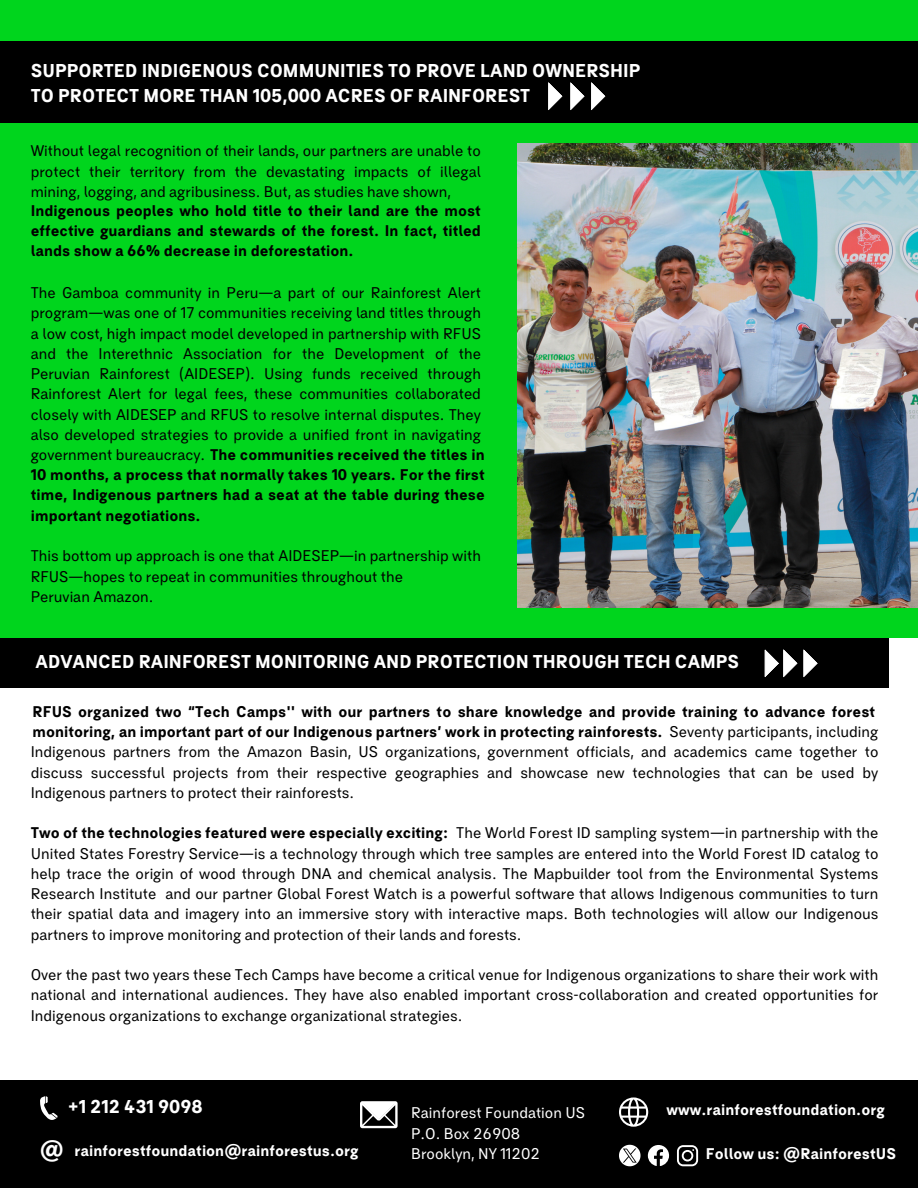
<style>
.page{position:relative;width:918px;height:1188px;background:#00d51d}
.page>*{position:absolute;margin:0;border:0;box-sizing:border-box;transform-origin:0 0}
.t1{font:700 21px "BC Falster Grotesk RB";color:#fff}
.t2{font:700 18px/24.8px "BC Falster Grotesk RB";color:#fff}
.t3{font:15px/20.2px "BC Falster Grotesk RB";color:#000;text-align:justify}
.t4{font:700 15px/20.2px "BC Falster Grotesk RB";color:#000;text-align:justify}
.t5{font:700 15px "BC Falster Grotesk RB";color:#fff}
.t6{font:15px "BC Falster Grotesk RB";color:#fff}
.s1{font-weight:700}
</style>
<div class="page">
<div style="left:0;top:41px;width:918px;height:82px;background:#000"></div>
<img style="left:517px;top:144px;width:401px;height:463px">
<div style="left:0;top:1080px;width:918px;height:108px;background:#000"></div>
<svg style="left:40px;top:1096px;width:18px;height:24px"></svg>
<svg style="left:360px;top:1101px;width:37px;height:27px"></svg>
<svg style="left:619px;top:1097px;width:29px;height:30px"></svg>
<svg style="left:619px;top:1145px;width:21px;height:21px"></svg>
<svg style="left:648px;top:1145px;width:21px;height:21px"></svg>
<svg style="left:677px;top:1145px;width:21px;height:21px"></svg>
<div style="left:0;top:639px;width:918px;height:441px;background:#fff"></div>
<div style="left:0;top:639px;width:889px;height:49px;background:#000"></div>
<svg style="left:764px;top:649px;width:54px;height:29px"></svg>
<svg style="left:548px;top:82px;width:58px;height:28px"></svg>
<p class="t2" style="left:31px;top:59px;width:611px">SUPPORTED INDIGENOUS COMMUNITIES TO PROVE LAND OWNERSHIP<br>TO PROTECT MORE THAN 105,000 ACRES OF RAINFOREST</p>
<p class="t3" style="left:31px;top:142px;width:452px">Without legal recognition of their lands, our partners are unable to protect their territory from the devastating impacts of illegal mining, logging, and agribusiness. But, as studies have shown,</p>
<p class="t4" style="left:31px;top:201px;width:452px">Indigenous peoples who hold title to their land are the most effective guardians and stewards of the forest. In fact, titled lands show a 66% decrease in deforestation.</p>
<p class="t3" style="left:31px;top:284px;width:456px;text-align:left">The Gamboa community in Peru—a part of our Rainforest Alert program—was one of 17 communities receiving land titles through a low cost, high impact model developed in partnership with RFUS and the Interethnic Association for the Development of the Peruvian Rainforest (AIDESEP). Using funds received through Rainforest Alert for legal fees, these communities collaborated closely with AIDESEP and RFUS to resolve internal disputes. They also developed strategies to provide a unified front in navigating government bureaucracy. <span class="s1">The communities received the titles in</span></p>
<p class="t4" style="left:31px;top:466px;width:455px">10 months, a process that normally takes 10 years. For the first time, Indigenous partners had a seat at the table during these important negotiations.</p>
<p class="t3" style="left:31px;top:547px;width:452px">This bottom up approach is one that AIDESEP—in partnership with<br>RFUS—hopes to repeat in communities throughout the</p>
<p class="t3" style="left:31px;top:587px;width:124px">Peruvian Amazon.</p>
<p class="t2" style="left:36px;top:650px;width:705px">ADVANCED RAINFOREST MONITORING AND PROTECTION THROUGH TECH CAMPS</p>
<p class="t4" style="left:33px;top:702px;width:844px">RFUS organized two “Tech Camps'' with our partners to share knowledge and provide training to advance forest monitoring, an important part of our Indigenous partners’ work in protecting rainforests.</p>
<p class="t3" style="left:31px;top:723px;width:849px;text-indent:639px">Seventy participants, including Indigenous partners from the Amazon Basin, US organizations, government officials, and academics came together to discuss successful projects from their respective geographies and showcase new technologies that can be used by Indigenous partners to protect their rainforests.</p>
<p class="t3" style="left:31px;top:824px;width:849px;text-indent:426px">The World Forest ID sampling system—in partnership with the United States Forestry Service—is a technology through which tree samples are entered into the World Forest ID catalog to help trace the origin of wood through DNA and chemical analysis. The Mapbuilder tool from the Environmental Systems Research Institute and our partner Global Forest Watch is a powerful software that allows Indigenous communities to turn their spatial data and imagery into an immersive story with interactive maps. Both technologies will allow our Indigenous partners to improve monitoring and protection of their lands and forests.</p>
<p class="t3" style="left:31px;top:966px;width:849px">Over the past two years these Tech Camps have become a critical venue for Indigenous organizations to share their work with national and international audiences. They have also enabled important cross-collaboration and created opportunities for Indigenous organizations to exchange organizational strategies.</p>
<p class="t4" style="left:31px;top:823px;width:419px">Two of the technologies featured were especially exciting:</p>
<p class="t2" style="left:68px;top:1095px;width:136px">+1 212 431 9098</p>
<p class="t1" style="left:40px;top:1140px;width:26px">@</p>
<p class="t5" style="left:74px;top:1144px;width:286px">rainforestfoundation@rainforestus.org</p>
<p class="t6" style="left:411px;top:1107px;width:176px">Rainforest Foundation US</p>
<p class="t6" style="left:411px;top:1127px;width:111px">P.O. Box 26908</p>
<p class="t6" style="left:411px;top:1147px;width:130px">Brooklyn, NY 11202</p>
<p class="t5" style="left:667px;top:1104px;width:220px">www.rainforestfoundation.org</p>
<p class="t5" style="left:706px;top:1147px;width:192px">Follow us: @RainforestUS</p>
</div>
